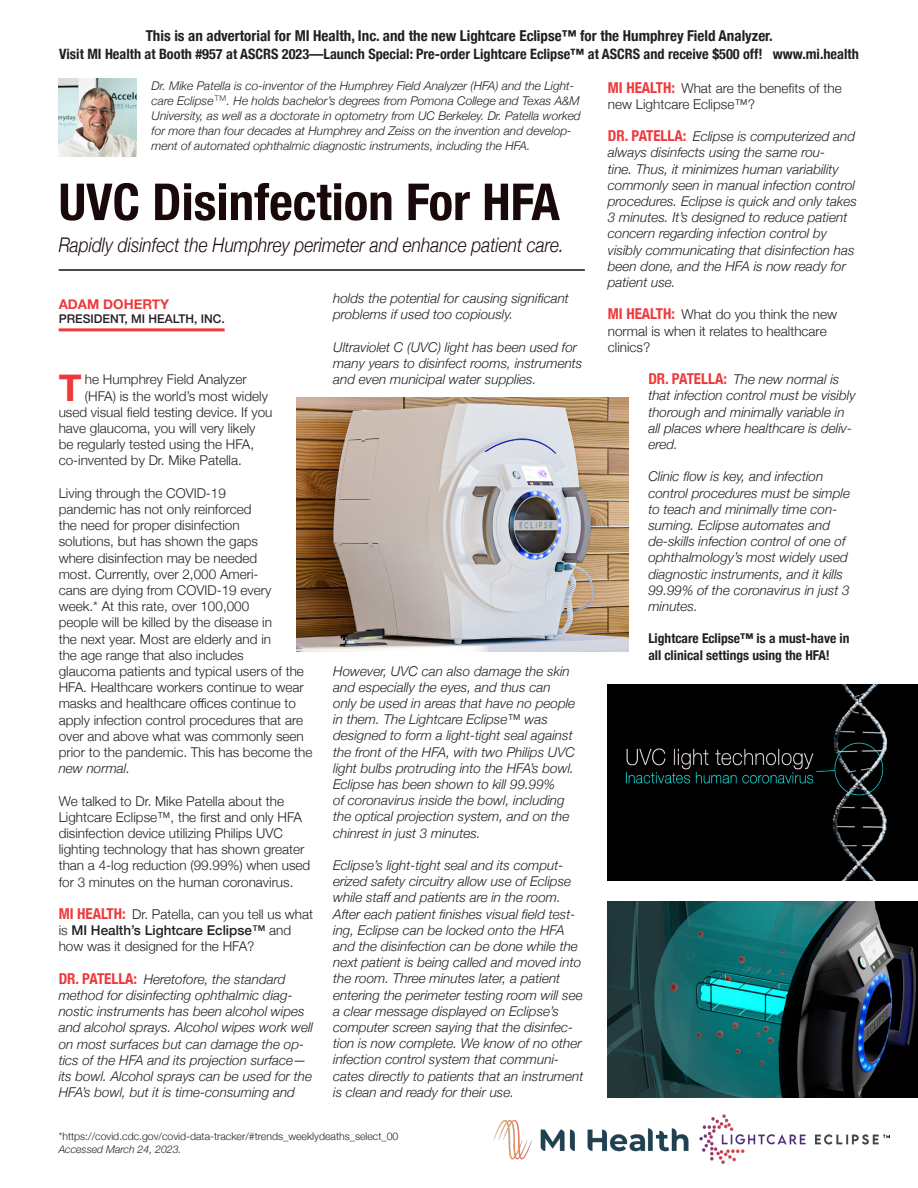
<style>
.page{position:relative;width:918px;height:1188px;background:#fff}
.page>*{position:absolute;margin:0;border:0;box-sizing:border-box;transform-origin:0 0}
.t1{font:700 condensed 51px "Helvetica Neue";color:#1a090b}
.t2{font:700 37.5px "Helvetica Neue";color:#ee393b}
.t3{font:italic 300 20.1px "Helvetica Neue";color:#1a090b;scale:.86 1}
.t4{font:700 condensed 15px "Helvetica Neue";color:#231f20}
.t5{font:700 condensed 14.25px "Helvetica Neue";color:#231f20}
.t6{font:italic 300 13.5px/16.2px "Helvetica Neue";color:#231f20}
.t7{font:300 13.5px/16.2px "Helvetica Neue";color:#231f20}
.t8{font:700 condensed 13.5px/16.2px "Helvetica Neue";color:#231f20}
.t9{font:700 13.5px "Helvetica Neue";color:#ee393b}
.t10{font:italic 300 12px/15px "Helvetica Neue";color:#231f20}
.t11{font:500 12px "Helvetica Neue";color:#231f20}
.t12{font:300 10.5px "Helvetica Neue";color:#231f20}
.t13{font:italic 300 10.5px "Helvetica Neue";color:#231f20}
.s1{font-weight:100;font-size:13.5px}
.s2{font-style:italic}
.s3{font-weight:700;font-stretch:condensed;font-size:15px;color:#ee393b}
.s4{font-weight:500}
.s5{font-weight:700;font-style:normal;font-stretch:condensed;font-size:15px;color:#ee393b}
</style>
<div class="page">
<hr style="left:59px;top:269px;width:526px;height:2px;background:#1a090b">
<img style="left:59px;top:78px;width:78px;height:78px">
<img style="left:493px;top:1120px;width:196px;height:40px">
<img style="left:699px;top:1114px;width:191px;height:50px">
<img style="left:608px;top:684px;width:310px;height:196px">
<img style="left:608px;top:901px;width:310px;height:196px">
<hr style="left:59px;top:328px;width:166px;height:3px;background:#ee393b">
<img style="left:296px;top:397px;width:332px;height:255px">
<p class="t4" style="left:146px;top:24px;width:628px">This is an advertorial for MI Health, Inc. and the new Lightcare Eclipse™ for the Humphrey Field Analyzer.</p>
<p class="t5" style="left:59px;top:42px;width:801px">Visit MI Health at Booth #957 at ASCRS 2023—Launch Special: Pre-order Lightcare Eclipse™ at ASCRS and receive $500 off! www.mi.health</p>
<p class="t10" style="left:152px;top:77px;width:431px">Dr. Mike Patella is co-inventor of the Humphrey Field Analyzer (HFA) and the Light&shy;care Eclipse<span class="s1">™</span>. He holds bachelor’s degrees from Pomona College and Texas A&amp;M University, as well as a doctorate in optometry from UC Berkeley. Dr. Patella worked for more than four decades at Humphrey and Zeiss on the invention and develop&shy;ment of automated ophthalmic diagnostic instruments, including the HFA.</p>
<p class="t1" style="left:59px;top:160px;width:503px">UVC Disinfection For HFA</p>
<p class="t3" style="left:59px;top:228px;width:589px">Rapidly disinfect the Humphrey perimeter and enhance patient care.</p>
<p class="t9" style="left:59px;top:293px;width:112px">ADAM DOHERTY</p>
<p class="t11" style="left:59px;top:309px;width:168px">PRESIDENT, MI HEALTH, INC.</p>
<p class="t2" style="left:59px;top:359px;width:24px">T</p>
<p class="t7" style="left:85px;top:371px;width:163px">he Humphrey Field Analyzer</p>
<p class="t7" style="left:59px;top:387px;width:215px;text-indent:26px">(HFA) is the world’s most widely used visual field testing device. If you have glaucoma, you will very likely be regularly tested using the HFA, co-invented by Dr. Mike Patella.</p>
<p class="t7" style="left:59px;top:484px;width:215px">Living through the COVID-19 pandemic has not only reinforced the need for proper disinfection solutions, but has shown the gaps where disinfection may be needed most. Currently, over 2,000 Ameri&shy;cans are dying from COVID-19 every week.* At this rate, over 100,000 people will be killed by the disease in the next year. Most are elderly and in the age range that also includes</p>
<p class="t7" style="left:59px;top:662px;width:255px">glaucoma patients and typical users of the HFA. Healthcare workers continue to wear masks and healthcare offices continue to apply infection control procedures that are over and above what was commonly seen prior to the pandemic. This has become the <span class="s2">new normal.</span></p>
<p class="t7" style="left:59px;top:792px;width:253px">We talked to Dr. Mike Patella about the Lightcare Eclipse™, the first and only HFA disinfection device utilizing Philips UVC lighting technology that has shown greater than a 4-log reduction (99.99%) when used for 3 minutes on the human coronavirus.</p>
<p class="t7" style="left:59px;top:905px;width:256px"><span class="s3">MI HEALTH:</span> Dr. Patella, can you tell us what is <span class="s4">MI Health’s Lightcare Eclipse™</span> and how was it designed for the HFA?</p>
<p class="t6" style="left:59px;top:970px;width:256px"><span class="s5">DR. PATELLA:</span> Heretofore, the standard method for disinfecting ophthalmic diag&shy;nostic instruments has been alcohol wipes and alcohol sprays. Alcohol wipes work well on most surfaces but can damage the op&shy;tics of the HFA and its projection surface— its bowl. Alcohol sprays can be used for the HFA’s bowl, but it is time-consuming and</p>
<p class="t6" style="left:333px;top:289px;width:237px">holds the potential for causing significant problems if used too copiously.</p>
<p class="t6" style="left:333px;top:338px;width:251px">Ultraviolet C (UVC) light has been used for many years to disinfect rooms, instruments and even municipal water supplies.</p>
<p class="t6" style="left:333px;top:662px;width:244px">However, UVC can also damage the skin and especially the eyes, and thus can only be used in areas that have no people in them. The Lightcare Eclipse™ was designed to form a light-tight seal against the front of the HFA, with two Philips UVC light bulbs protruding into the HFA’s bowl.<br>Eclipse has been shown to kill 99.99%<br>of coronavirus inside the bowl, including the optical projection system, and on the chinrest in just 3 minutes.</p>
<p class="t6" style="left:333px;top:856px;width:252px">Eclipse’s light-tight seal and its comput&shy;erized safety circuitry allow use of Eclipse while staff and patients are in the room.<br>After each patient finishes visual field test&shy;ing, Eclipse can be locked onto the HFA and the disinfection can be done while the next patient is being called and moved into the room. Three minutes later, a patient entering the perimeter testing room will see a clear message displayed on Eclipse’s computer screen saying that the disinfec&shy;tion is now complete. We know of no other infection control system that communi&shy;cates directly to patients that an instrument is clean and ready for their use.</p>
<p class="t12" style="left:59px;top:1128px;width:341px">*https://covid.cdc.gov/covid-data-tracker/#trends_weeklydeaths_select_00</p>
<p class="t13" style="left:59px;top:1141px;width:124px">Accessed March 24, 2023.</p>
<p class="t7" style="left:608px;top:79px;width:235px"><span class="s3">MI HEALTH:</span> What are the benefits of the new Lightcare Eclipse™?</p>
<p class="t6" style="left:608px;top:127px;width:251px"><span class="s5">DR. PATELLA:</span> Eclipse is computerized and always disinfects using the same rou-<br>tine. Thus, it minimizes human variability commonly seen in manual infection control procedures. Eclipse is quick and only takes 3 minutes. It’s designed to reduce patient concern regarding infection control by visibly communicating that disinfection has been done, and the HFA is now ready for patient use.</p>
<p class="t7" style="left:608px;top:306px;width:231px"><span class="s3">MI HEALTH:</span> What do you think the new normal is when it relates to healthcare clinics?</p>
<p class="t6" style="left:648px;top:370px;width:209px"><span class="s5">DR. PATELLA:</span> The new normal is that infection control must be visibly thorough and minimally variable in all places where healthcare is deliv&shy;ered.</p>
<p class="t6" style="left:648px;top:468px;width:203px">Clinic flow is key, and infection control procedures must be simple to teach and minimally time con&shy;suming. Eclipse automates and de-skills infection control of one of ophthalmology’s most widely used diagnostic instruments, and it kills<br>99.99% of the coronavirus in just 3 minutes.</p>
<p class="t8" style="left:648px;top:630px;width:203px">Lightcare Eclipse™ is a must-have in all clinical settings using the HFA!</p>
</div>
